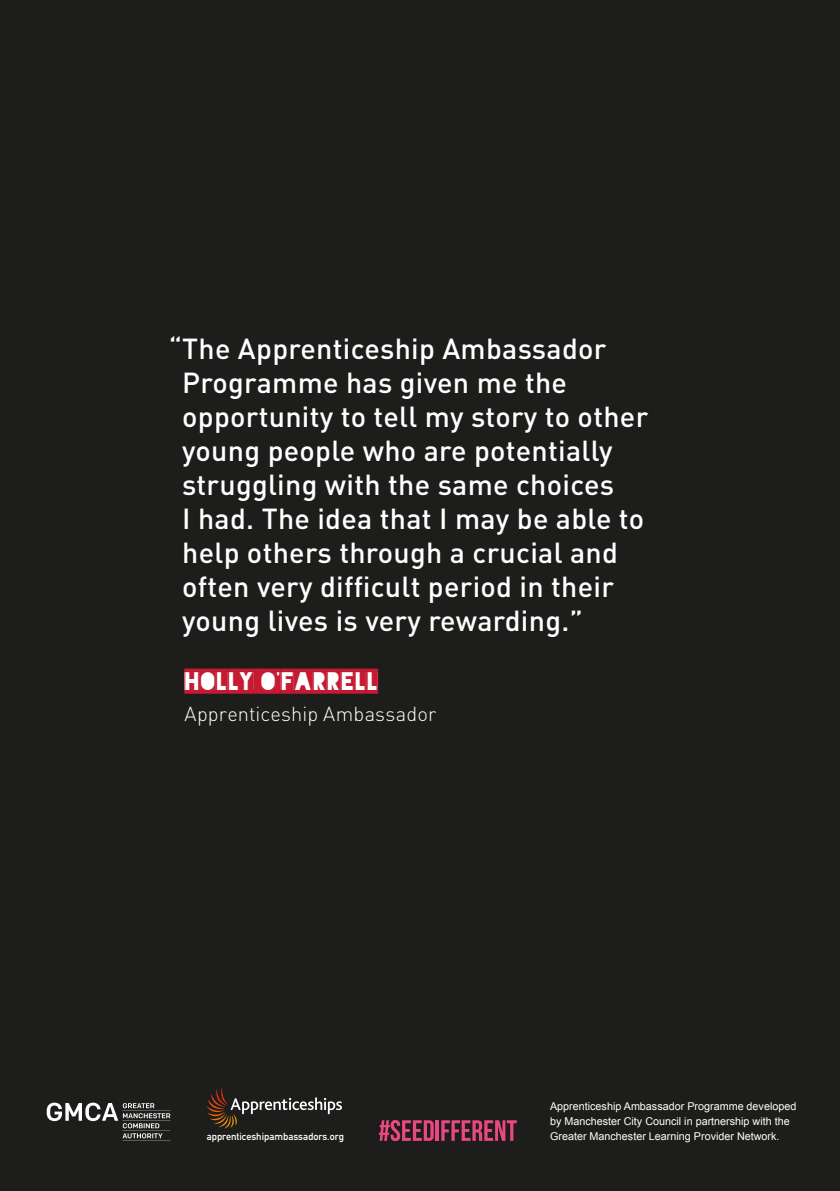
<style>
.page{position:relative;width:840px;height:1191px;background:#fff}
.page>*{position:absolute;margin:0;border:0;box-sizing:border-box;transform-origin:0 0}
.t1{font:500 28.6px/34px "DIN";letter-spacing:.01em;color:#fff}
.t2{font:24px "Blackout Two AM";color:#c61a32}
.t3{font:300 20px "DIN";letter-spacing:.005em;color:#fff}
.t4{font:10.8px/15.4px "Arial";color:#fff}
.t5{font:10.2px "DIN Mittelschrift Std";color:#fff}
</style>
<div class="page">
<div style="left:0;top:0;width:839px;height:1191px;background:#1d1d1b"></div>
<svg style="left:47px;top:1102px;width:123px;height:37px"></svg>
<svg style="left:378px;top:1120px;width:55px;height:21px"></svg>
<hr style="left:435px;top:1120px;width:4px;height:20px;background:#e94882">
<svg style="left:441px;top:1120px;width:75px;height:20px"></svg>
<svg style="left:207px;top:1086px;width:135px;height:42px"></svg>
<div style="left:184px;top:672px;width:194px;height:18px;background:#fff"></div>
<p class="t1" style="left:182px;top:331px;width:467px;text-indent:-13px">“The Apprenticeship Ambassador<br>Programme has given me the opportunity to tell my story to other young people who are potentially struggling with the same choices<br>I had. The idea that I may be able to help others through a crucial and often very difficult period in their young lives is very rewarding.”</p>
<p class="t2" style="left:184px;top:668px;width:195px">HOLLY O’FARRELL</p>
<p class="t3" style="left:184px;top:701px;width:253px">Apprenticeship Ambassador</p>
<p class="t4" style="left:549px;top:1098px;width:248px">Apprenticeship Ambassador Programme developed by Manchester City Council in partnership with the</p>
<p class="t5" style="left:207px;top:1130px;width:139px">apprenticeshipambassadors.org</p>
<p class="t4" style="left:549px;top:1129px;width:231px">Greater Manchester Learning Provider Network.</p>
</div>
